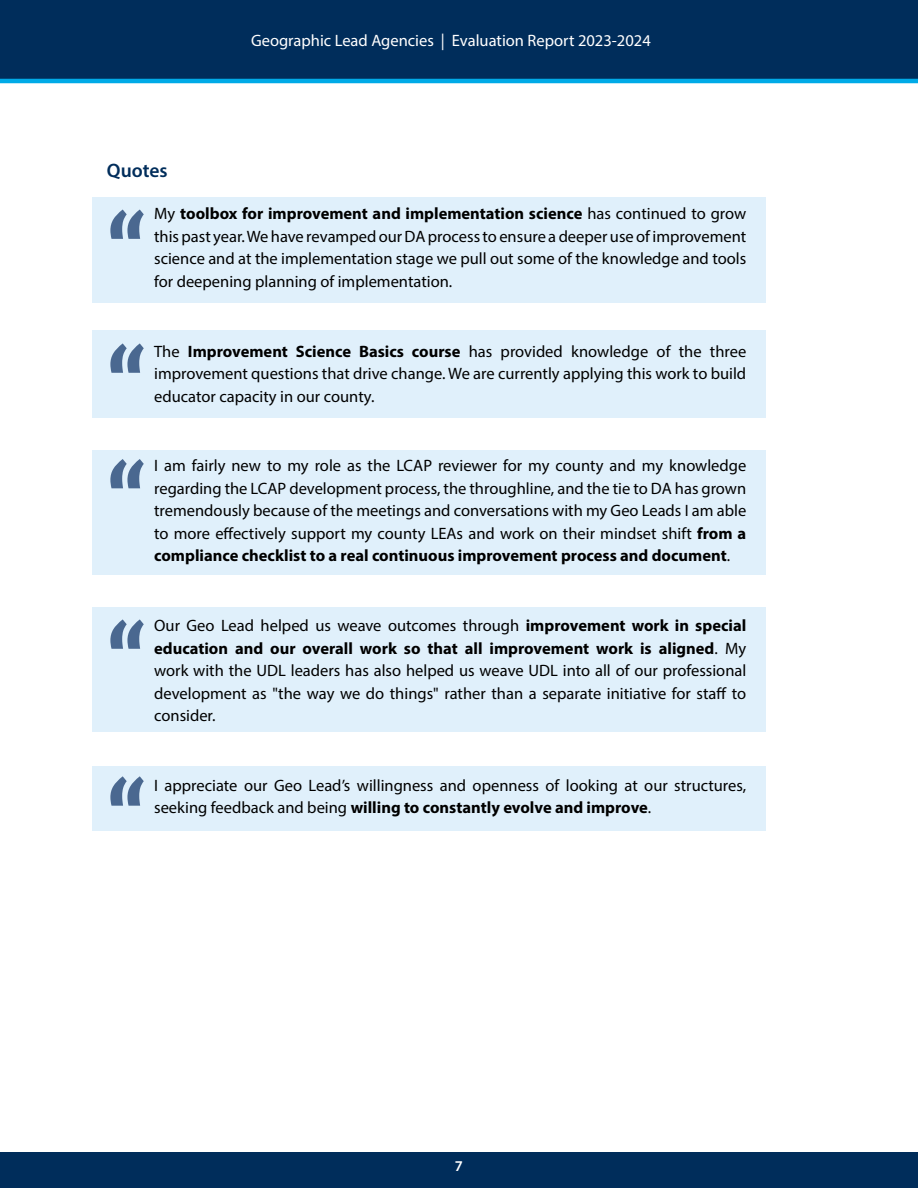
<style>
.page{position:relative;width:918px;height:1188px;background:#fff}
.page>*{position:absolute;margin:0;border:0;box-sizing:border-box;transform-origin:0 0}
.HEADER_2{font:600 19.5px "Myriad Pro";color:#002d5b}
.t1{font:16.5px/22.5px "Myriad Pro";color:#000;text-align:justify}
.t2{font:16.5px "Myriad Pro";color:#fff}
.t3{font:600 15px "Myriad Pro";color:#fff}
.s1{font-weight:700}
</style>
<div class="page">
<div style="left:0;top:1152px;width:918px;height:36px;background:#002d5b"></div>
<div style="left:0;top:0;width:918px;height:81px;background:#002d5b"></div>
<hr style="left:0;top:79px;width:918px;height:4px;background:#00aae7">
<div style="left:92px;top:197px;width:674px;height:105px;background:#e0f0fb"></div>
<div style="left:92px;top:450px;width:674px;height:125px;background:#e0f0fb"></div>
<div style="left:92px;top:607px;width:674px;height:124px;background:#e0f0fb"></div>
<div style="left:92px;top:330px;width:674px;height:88px;background:#e0f0fb"></div>
<div style="left:92px;top:766px;width:674px;height:65px;background:#e0f0fb"></div>
<svg style="left:110px;top:210px;width:34px;height:29px"></svg>
<svg style="left:110px;top:343px;width:34px;height:30px"></svg>
<svg style="left:110px;top:459px;width:34px;height:29px"></svg>
<svg style="left:110px;top:619px;width:34px;height:30px"></svg>
<svg style="left:110px;top:776px;width:34px;height:30px"></svg>
<p class="t2" style="left:251px;top:30px;width:401px">Geographic Lead Agencies | Evaluation Report 2023-2024</p>
<h4 class="HEADER_2" style="left:107px;top:158px;width:62px">Quotes</h4>
<p class="t1" style="left:154px;top:202px;width:594px">My <span class="s1">toolbox for improvement and implementation science</span> has continued to grow this past year. We have revamped our DA process to ensure a deeper use of improvement science and at the implementation stage we pull out some of the knowledge and tools for deepening planning of implementation.</p>
<p class="t1" style="left:154px;top:340px;width:594px">The <span class="s1">Improvement Science Basics course</span> has provided knowledge of the three improvement questions that drive change. We are currently applying this work to build educator capacity in our county.</p>
<p class="t1" style="left:154px;top:454px;width:594px">I am fairly new to my role as the LCAP reviewer for my county and my knowledge regarding the LCAP development process, the throughline, and the tie to DA has grown tremendously because of the meetings and conversations with my Geo Leads I am able to more effectively support my county LEAs and work on their mindset shift <span class="s1">from a compliance checklist to a real continuous improvement process and document</span>.</p>
<p class="t1" style="left:154px;top:614px;width:594px">Our Geo Lead helped us weave outcomes through <span class="s1">improvement work in special education and our overall work so that all improvement work is aligned</span>. My work with the UDL leaders has also helped us weave UDL into all of our professional development as "the way we do things" rather than a separate initiative for staff to consider.</p>
<p class="t1" style="left:154px;top:774px;width:594px">I appreciate our Geo Lead’s willingness and openness of looking at our structures, seeking feedback and being <span class="s1">willing to constantly evolve and improve</span>.</p>
<p class="t3" style="left:455px;top:1156px;width:10px">7</p>
</div>
